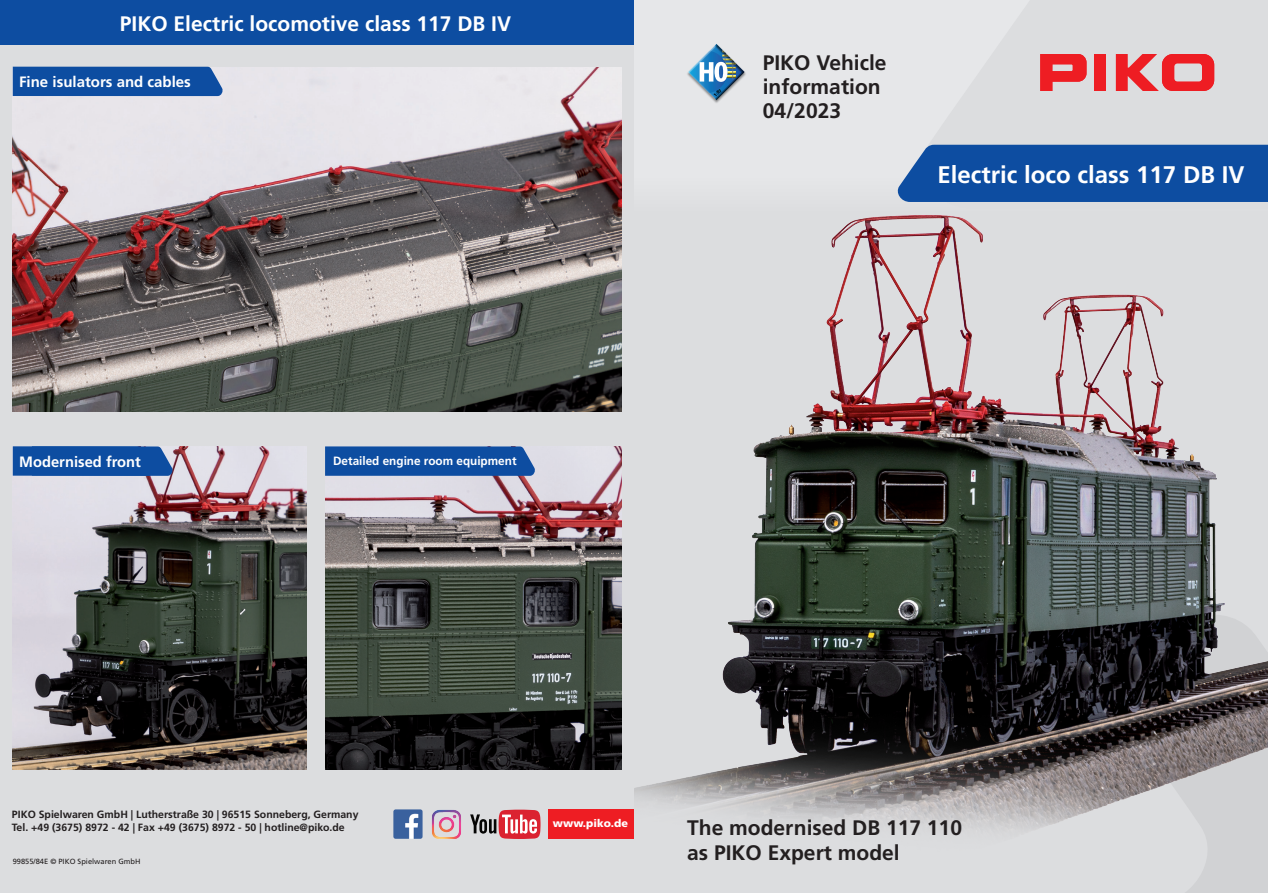
<style>
.page{position:relative;width:1268px;height:893px;background:#fff}
.page>*{position:absolute;margin:0;border:0;box-sizing:border-box;transform-origin:0 0}
.t1{font:700 24px "Frutiger LT Std";color:#fff}
.t2{font:700 21px/24px "Frutiger LT Std";color:#231f20}
.t3{font:700 21px "Frutiger LT Std";color:#fff}
.t4{font:700 15px "Frutiger LT Std";color:#fff}
.t5{font:700 12px "Frutiger LT Std";color:#fff}
.t6{font:900 10.8px "Frutiger LT Std";color:#fff}
.t7{font:700 10.5px/12.6px "Frutiger LT Std";color:#231f20}
.t8{font:7.5px "Frutiger LT Std";color:#231f20}
.t9{font:900 condensed 4.8px "Frutiger";color:#000}
</style>
<div class="page">
<div style="left:0;top:0;width:634px;height:893px;background:#dcdddf"></div>
<div style="left:549px;top:809px;width:85px;height:30px;background:#ee1d23"></div>
<img style="left:432px;top:810px;width:29px;height:29px">
<img style="left:393px;top:809px;width:29px;height:30px">
<svg style="left:470px;top:810px;width:70px;height:29px"></svg>
<div style="left:634px;top:0;width:633px;height:214px;background:#e6e7e9"></div>
<svg style="left:931px;top:59px;width:336px;height:86px;fill:#dcdddf"></svg>
<svg style="left:1040px;top:54px;width:46px;height:37px"></svg>
<div style="left:1094px;top:54px;width:12px;height:37px;background:#ee1d23"></div>
<svg style="left:1115px;top:54px;width:98px;height:37px"></svg>
<svg style="left:687px;top:44px;width:59px;height:59px"></svg>
<img style="left:13px;top:67px;width:608px;height:345px">
<img style="left:325px;top:446px;width:296px;height:324px">
<img style="left:13px;top:446px;width:293px;height:324px">
<img style="left:634px;top:214px;width:633px;height:679px">
<div style="left:0;top:0;width:634px;height:45px;background:#0d4da1"></div>
<div style="left:897px;top:145px;width:370px;height:57px;background:#0d4da1"></div>
<svg style="left:325px;top:446px;width:211px;height:30px;background:#1754a4"></svg>
<div style="left:13px;top:67px;width:211px;height:29px;background:#0d4da1"></div>
<svg style="left:13px;top:446px;width:161px;height:30px;background:#1753a4"></svg>
<h2 class="t3" style="left:120px;top:11px;width:392px">PIKO Electric locomotive class 117 DB IV</h2>
<h3 class="t4" style="left:19px;top:73px;width:173px">Fine isulators and cables</h3>
<h3 class="t4" style="left:19px;top:453px;width:123px">Modernised front</h3>
<p class="t5" style="left:333px;top:453px;width:185px">Detailed engine room equipment</p>
<p class="t9" style="left:712px;top:94px;width:10px;rotate:-45deg">1:87</p>
<h2 class="t2" style="left:762px;top:51px;width:125px">PIKO Vehicle information<br>04/2023</h2>
<h1 class="t1" style="left:937px;top:160px;width:308px">Electric loco class 117 DB IV</h1>
<p class="t7" style="left:12px;top:809px;width:348px">PIKO Spielwaren GmbH | Lutherstraße 30 | 96515 Sonneberg, Germany<br>Tel. +49 (3675) 8972 - 42 | Fax +49 (3675) 8972 - 50 | hotline@piko.de</p>
<p class="t8" style="left:13px;top:856px;width:129px">99855/84E © PIKO Spielwaren GmbH</p>
<p class="t6" style="left:553px;top:817px;width:77px">www.piko.de</p>
<h2 class="t2" style="left:687px;top:815px;width:276px;line-height:25.5px">The modernised DB 117 110 as PIKO Expert model</h2>
</div>
